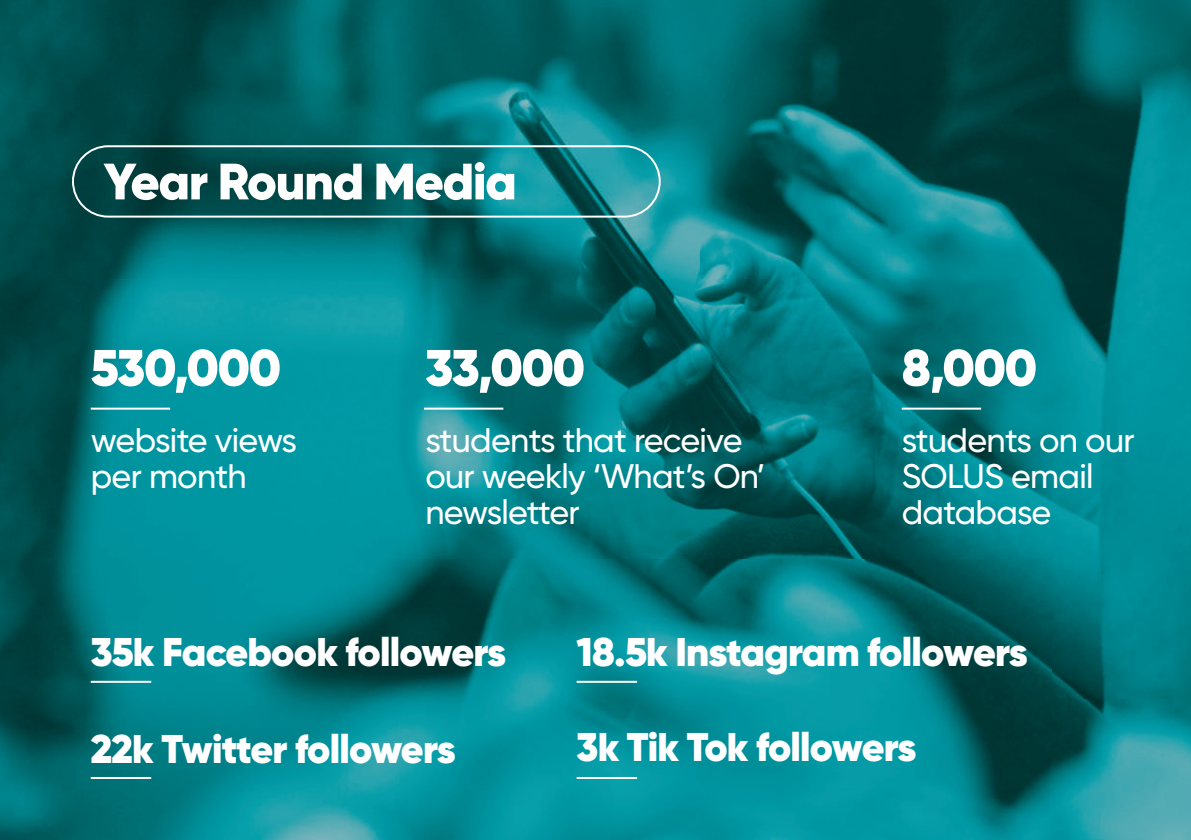
<style>
.page{position:relative;width:1191px;height:840px;background:#fff}
.page>*{position:absolute;margin:0;border:0;box-sizing:border-box;transform-origin:0 0}
.t1{font:900 51px "Gilroy";letter-spacing:-.02em;color:#fff}
.t2{font:900 40px "Gilroy";letter-spacing:-.02em;color:#fff}
.t3{font:500 34px/36px "Gilroy";letter-spacing:-.02em;color:#fff}
</style>
<div class="page">
<img style="left:0;top:0;width:1191px;height:839px">
<div style="left:72px;top:145px;width:588px;height:72px;border:2px solid #fff;border-radius:35px"></div>
<hr style="left:91px;top:407px;width:79px;height:2px;background:#fff">
<hr style="left:91px;top:680px;width:60px;height:2px;background:#fff">
<hr style="left:576px;top:680px;width:61px;height:2px;background:#fff">
<hr style="left:91px;top:776px;width:60px;height:2px;background:#fff">
<hr style="left:576px;top:776px;width:61px;height:2px;background:#fff">
<hr style="left:424px;top:407px;width:79px;height:2px;background:#fff">
<hr style="left:901px;top:407px;width:80px;height:2px;background:#fff">
<h1 class="t1" style="left:103px;top:149px;width:415px">Year Round Media</h1>
<h1 class="t1" style="left:91px;top:335px;width:192px">530,000</h1>
<p class="t3" style="left:91px;top:421px;width:208px">website views per month</p>
<h1 class="t1" style="left:425px;top:335px;width:161px">33,000</h1>
<p class="t3" style="left:425px;top:421px;width:341px">students that receive our weekly ‘What’s On’ newsletter</p>
<h1 class="t1" style="left:901px;top:335px;width:137px">8,000</h1>
<p class="t3" style="left:901px;top:421px;width:234px">students on our<br>SOLUS email database</p>
<p class="t2" style="left:91px;top:626px;width:417px">35k Facebook followers</p>
<p class="t2" style="left:576px;top:626px;width:453px">18.5k Instagram followers</p>
<p class="t2" style="left:91px;top:723px;width:366px">22k Twitter followers</p>
<p class="t2" style="left:576px;top:721px;width:341px">3k Tik Tok followers</p>
</div>
